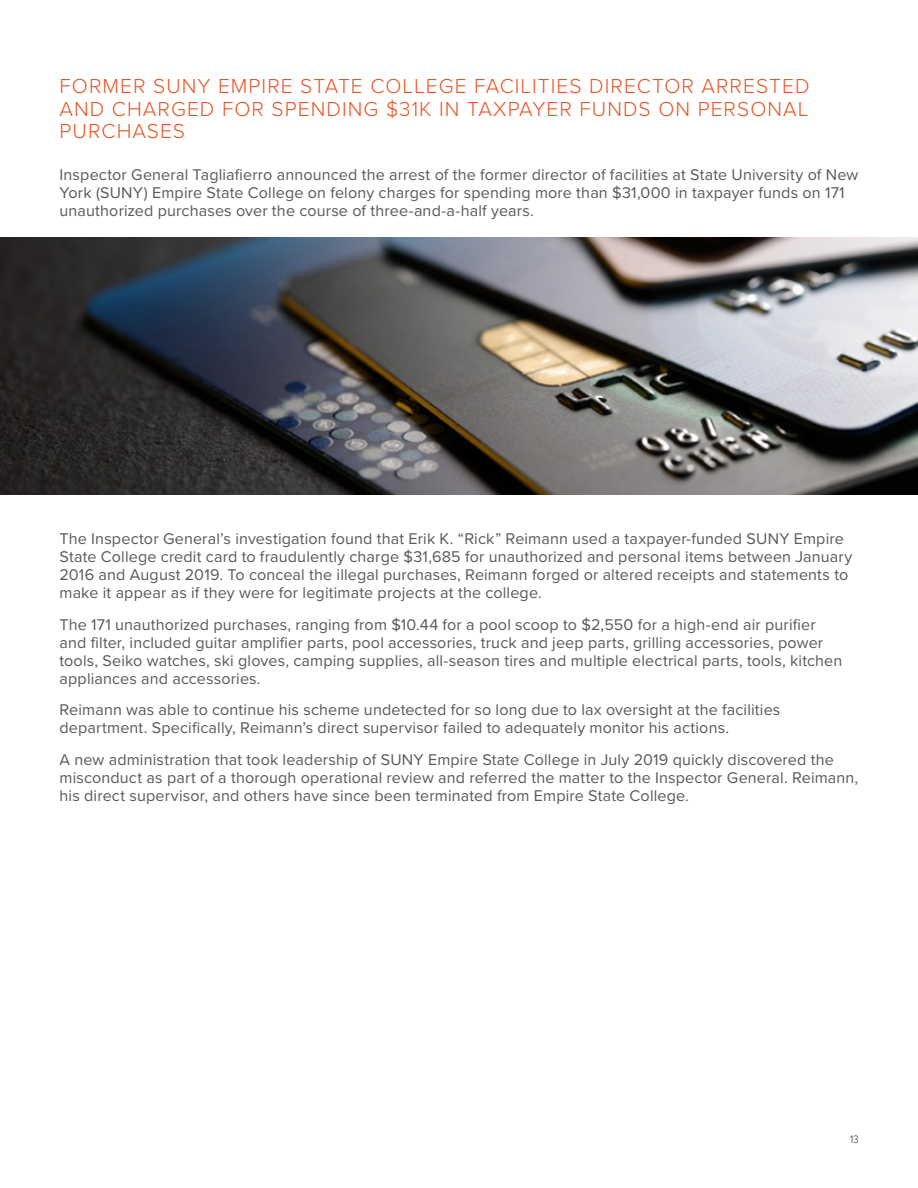
<style>
.page{position:relative;width:918px;height:1188px;background:#fff}
.page>*{position:absolute;margin:0;border:0;box-sizing:border-box;transform-origin:0 0}
.t1{font:300 21px/22.5px "Proxima Nova";letter-spacing:.05em;color:#e65525;text-align:justify}
.Body_Copy{font:16.2px/18px "Proxima Nova";letter-spacing:.01em;color:#58595b}
.t2{font:300 11.25px "Proxima Nova Cond";color:#333132}
</style>
<div class="page">
<img style="left:0;top:238px;width:918px;height:256px">
<h2 class="t1" style="left:60px;top:74px;width:752px">FORMER SUNY EMPIRE STATE COLLEGE FACILITIES DIRECTOR ARRESTED AND CHARGED FOR SPENDING $31K IN TAXPAYER FUNDS ON PERSONAL PURCHASES</h2>
<p class="Body_Copy" style="left:60px;top:165px;width:800px">Inspector General Tagliafierro announced the arrest of the former director of facilities at State University of New<br>York (SUNY) Empire State College on felony charges for spending more than $31,000 in taxpayer funds on 171 unauthorized purchases over the course of three-and-a-half years.</p>
<p class="Body_Copy" style="left:60px;top:529px;width:794px">The Inspector General’s investigation found that Erik K. “Rick” Reimann used a taxpayer-funded SUNY Empire State College credit card to fraudulently charge $31,685 for unauthorized and personal items between January 2016 and August 2019. To conceal the illegal purchases, Reimann forged or altered receipts and statements to make it appear as if they were for legitimate projects at the college.</p>
<p class="Body_Copy" style="left:60px;top:615px;width:784px">The 171 unauthorized purchases, ranging from $10.44 for a pool scoop to $2,550 for a high-end air purifier and filter, included guitar amplifier parts, pool accessories, truck and jeep parts, grilling accessories, power tools, Seiko watches, ski gloves, camping supplies, all-season tires and multiple electrical parts, tools, kitchen appliances and accessories.</p>
<p class="Body_Copy" style="left:60px;top:700px;width:722px">Reimann was able to continue his scheme undetected for so long due to lax oversight at the facilities department. Specifically, Reimann’s direct supervisor failed to adequately monitor his actions.</p>
<p class="Body_Copy" style="left:60px;top:750px;width:800px">A new administration that took leadership of SUNY Empire State College in July 2019 quickly discovered the misconduct as part of a thorough operational review and referred the matter to the Inspector General. Reimann, his direct supervisor, and others have since been terminated from Empire State College.</p>
<p class="t2" style="left:850px;top:1131px;width:10px">13</p>
</div>
